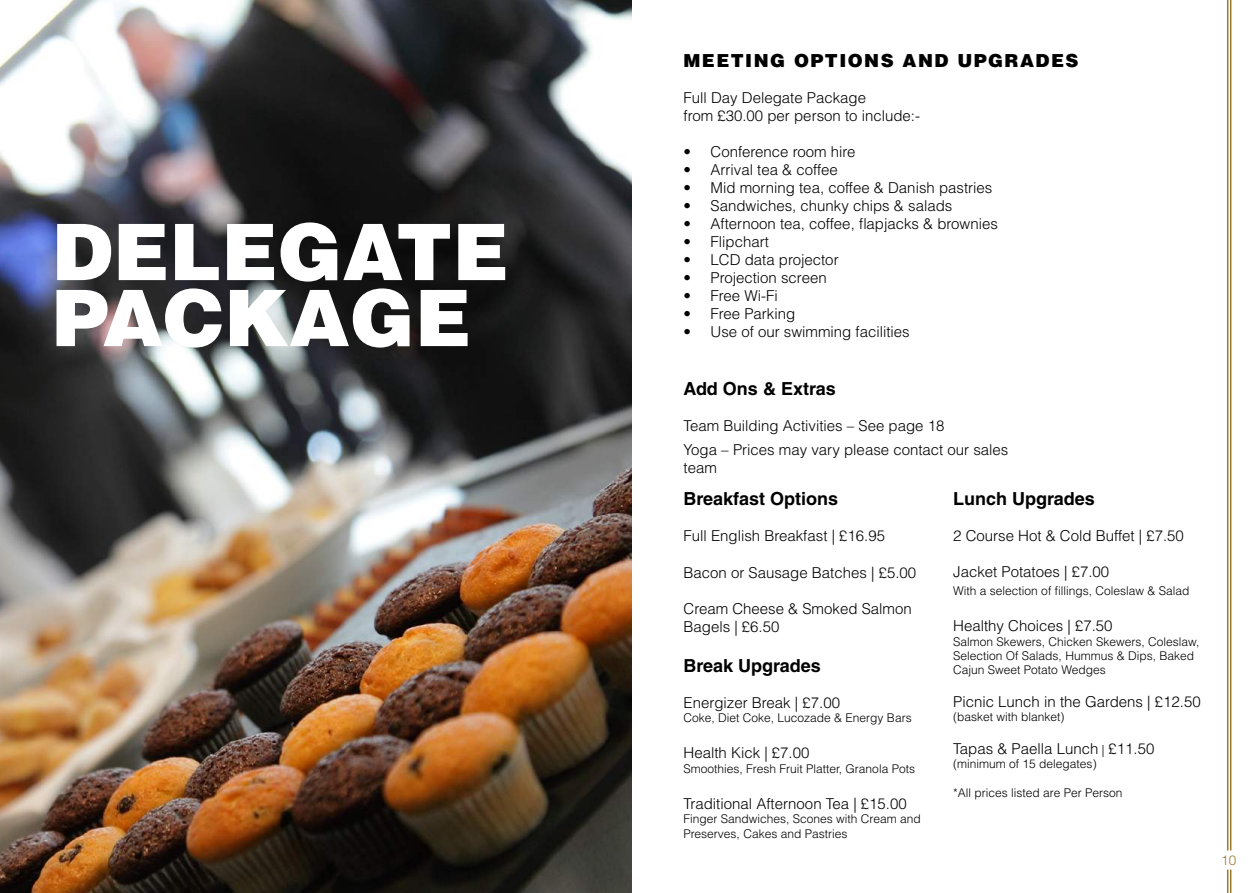
<style>
.page{position:relative;width:1259px;height:893px;background:#fff}
.page>*{position:absolute;margin:0;border:0;box-sizing:border-box;transform-origin:0 0}
.t1{font:900 78px/66px "Helvetica LT Std";color:#fff}
.t2{font:700 18px "Helvetica LT Std";color:#000}
.t3{font:900 18px "Helvetica LT Std";letter-spacing:.08em;color:#000}
.t4{font:300 15px/18px "Helvetica LT Std";color:#000}
.t5{font:300 13.5px "Helvetica LT Std";color:#9c782d}
.t6{font:300 12px/14.4px "Helvetica LT Std";color:#000}
.s1{font-size:12px}
</style>
<div class="page">
<img style="left:0;top:0;width:631px;height:893px">
<hr style="left:1230px;top:0;width:1px;height:850px;background:#9c782d">
<hr style="left:1227px;top:0;width:1px;height:850px;background:#9c782d">
<svg style="left:1227px;top:870px;width:4px;height:23px"></svg>
<h1 class="t1" style="left:52px;top:217px;width:458px">DELEGATE<br>PACKAGE</h1>
<p class="t3" style="left:683px;top:49px;width:396px">MEETING OPTIONS AND UPGRADES</p>
<p class="t4" style="left:683px;top:88px;width:238px">Full Day Delegate Package<br>from £30.00 per person to include:-</p>
<p class="t4" style="left:683px;top:142px;width:174px">• Conference room hire</p>
<p class="t4" style="left:683px;top:160px;width:156px">• Arrival tea &amp; coffee</p>
<p class="t4" style="left:683px;top:178px;width:310px">• Mid morning tea, coffee &amp; Danish pastries</p>
<p class="t4" style="left:683px;top:196px;width:270px">• Sandwiches, chunky chips &amp; salads</p>
<p class="t4" style="left:683px;top:214px;width:316px">• Afternoon tea, coffee, flapjacks &amp; brownies</p>
<p class="t4" style="left:683px;top:232px;width:87px">• Flipchart</p>
<p class="t4" style="left:683px;top:250px;width:157px">• LCD data projector</p>
<p class="t4" style="left:683px;top:268px;width:145px">• Projection screen</p>
<p class="t4" style="left:683px;top:286px;width:96px">• Free Wi-Fi</p>
<p class="t4" style="left:683px;top:304px;width:113px">• Free Parking</p>
<p class="t4" style="left:683px;top:322px;width:228px">• Use of our swimming facilities</p>
<p class="t2" style="left:683px;top:377px;width:154px">Add Ons &amp; Extras</p>
<p class="t4" style="left:683px;top:413px;width:326px;line-height:24px">Team Building Activities – See page 18<br>Yoga – Prices may vary please contact our sales</p>
<p class="t4" style="left:683px;top:458px;width:35px">team</p>
<p class="t2" style="left:683px;top:488px;width:156px">Breakfast Options</p>
<p class="t4" style="left:683px;top:527px;width:203px">Full English Breakfast | £16.95</p>
<p class="t4" style="left:683px;top:563px;width:234px">Bacon or Sausage Batches | £5.00</p>
<p class="t4" style="left:683px;top:599px;width:230px">Cream Cheese &amp; Smoked Salmon<br>Bagels | £6.50</p>
<p class="t2" style="left:683px;top:655px;width:139px">Break Upgrades</p>
<p class="t4" style="left:683px;top:694px;width:158px">Energizer Break | £7.00</p>
<p class="t6" style="left:683px;top:711px;width:230px">Coke, Diet Coke, Lucozade &amp; Energy Bars</p>
<p class="t4" style="left:683px;top:744px;width:127px">Health Kick | £7.00</p>
<p class="t6" style="left:683px;top:761px;width:233px">Smoothies, Fresh Fruit Platter, Granola Pots</p>
<p class="t4" style="left:683px;top:794px;width:225px">Traditional Afternoon Tea | £15.00</p>
<p class="t6" style="left:683px;top:812px;width:239px">Finger Sandwiches, Scones with Cream and<br>Preserves, Cakes and Pastries</p>
<p class="t2" style="left:953px;top:488px;width:143px">Lunch Upgrades</p>
<p class="t4" style="left:953px;top:527px;width:232px">2 Course Hot &amp; Cold Buffet | £7.50</p>
<p class="t4" style="left:953px;top:563px;width:157px">Jacket Potatoes | £7.00</p>
<p class="t6" style="left:953px;top:584px;width:238px">With a selection of fillings, Coleslaw &amp; Salad</p>
<p class="t4" style="left:953px;top:617px;width:161px">Healthy Choices | £7.50</p>
<p class="t6" style="left:953px;top:634px;width:248px">Salmon Skewers, Chicken Skewers, Coleslaw,<br>Selection Of Salads, Hummus &amp; Dips, Baked<br>Cajun Sweet Potato Wedges</p>
<p class="t4" style="left:953px;top:692px;width:249px">Picnic Lunch in the Gardens | £12.50</p>
<p class="t6" style="left:953px;top:710px;width:113px">(basket with blanket)</p>
<p class="t4" style="left:953px;top:739px;width:203px">Tapas &amp; Paella Lunch <span class="s1">|</span> £11.50</p>
<p class="t6" style="left:953px;top:756px;width:145px">(minimum of 15 delegates)</p>
<p class="t6" style="left:953px;top:785px;width:171px">*All prices listed are Per Person</p>
<p class="t5" style="left:1221px;top:852px;width:17px">10</p>
</div>
